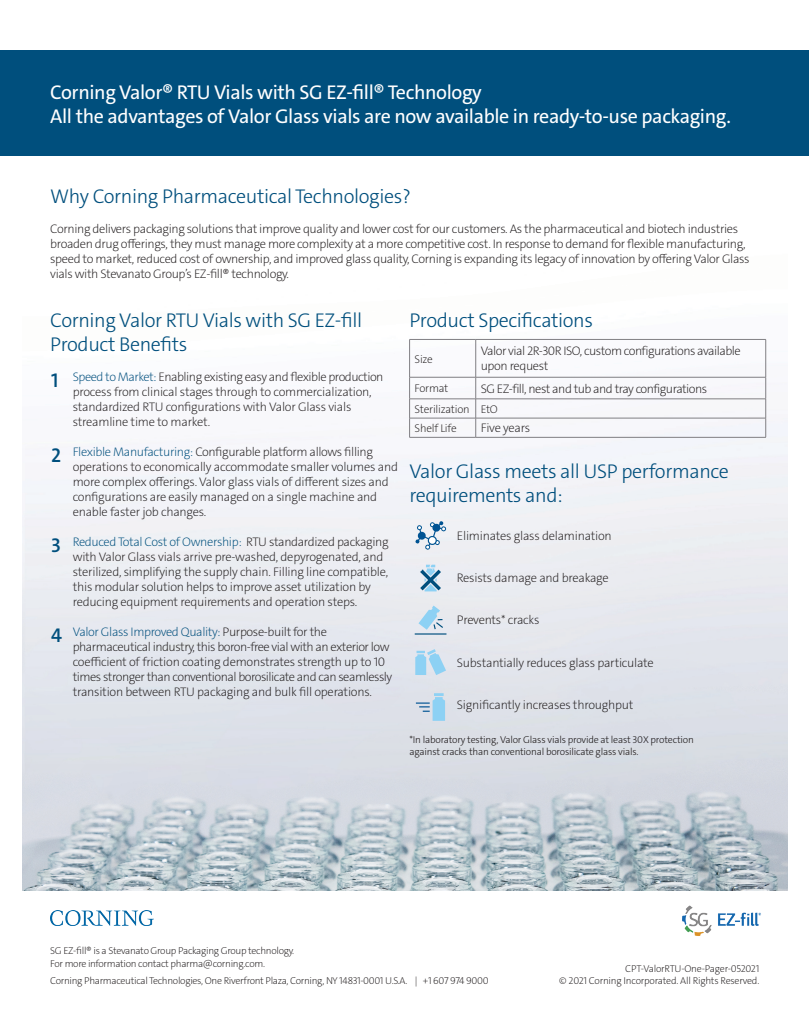
<style>
.page{position:relative;width:810px;height:1035px;background:#fff}
.page>*{position:absolute;margin:0;border:0;box-sizing:border-box;transform-origin:0 0}
.t1{font:300 20px/24px "The Sans C4 s";letter-spacing:-.02em;color:#004f7d}
.t2{font:20px "The Sans C4 s";letter-spacing:-.02em;color:#fff}
.t3{font:600 20px "The Sans C4 s";color:#004f7d}
.t4{font:200 12.5px/15px "The Sans C4 s";letter-spacing:-.03em;color:#231f20}
.t5{font:200 11.25px "The Sans C4 s";letter-spacing:-.02em;color:#231f20}
.t6{font:200 10px "The Sans C4 s";letter-spacing:-.03em;color:#231f20}
.t7{font:300 10px "The Sans C4 s";letter-spacing:-.02em;color:#231f20}
.s1{color:#004f7d}
</style>
<div class="page">
<img style="left:22px;top:50px;width:766px;height:840px">
<div style="left:1px;top:51px;width:808px;height:105px;background:#004f7d"></div>
<hr style="left:409px;top:340px;width:1px;height:37px;background:#807f83">
<hr style="left:476px;top:340px;width:1px;height:37px;background:#807f83">
<hr style="left:476px;top:377px;width:290px;height:1px;background:#807f83">
<hr style="left:476px;top:399px;width:290px;height:1px;background:#807f83">
<hr style="left:766px;top:340px;width:1px;height:37px;background:#807f83">
<hr style="left:409px;top:377px;width:67px;height:1px;background:#807f83">
<hr style="left:409px;top:399px;width:67px;height:1px;background:#807f83">
<hr style="left:409px;top:418px;width:67px;height:1px;background:#807f83">
<svg style="left:409px;top:377px;width:1px;height:60px"></svg>
<hr style="left:409px;top:437px;width:67px;height:1px;background:#807f83">
<hr style="left:476px;top:418px;width:290px;height:1px;background:#807f83">
<svg style="left:476px;top:377px;width:1px;height:60px"></svg>
<hr style="left:476px;top:437px;width:290px;height:1px;background:#807f83">
<hr style="left:409px;top:339px;width:67px;height:1px;background:#807f83">
<hr style="left:476px;top:339px;width:290px;height:1px;background:#807f83">
<svg style="left:766px;top:377px;width:1px;height:60px"></svg>
<img style="left:50px;top:910px;width:103px;height:15px">
<img style="left:682px;top:905px;width:79px;height:31px">
<svg style="left:415px;top:521px;width:31px;height:29px"></svg>
<svg style="left:420px;top:565px;width:21px;height:26px"></svg>
<hr style="left:415px;top:633px;width:31px;height:2px;background:#004f7d">
<svg style="left:418px;top:606px;width:26px;height:25px"></svg>
<svg style="left:415px;top:649px;width:31px;height:26px"></svg>
<svg style="left:416px;top:693px;width:29px;height:28px"></svg>
<p class="t2" style="left:50px;top:80px;width:433px">Corning Valor® RTU Vials with SG EZ-fill® Technology</p>
<p class="t2" style="left:50px;top:104px;width:682px">All the advantages of Valor Glass vials are now available in ready-to-use packaging.</p>
<p class="t1" style="left:50px;top:184px;width:362px">Why Corning Pharmaceutical Technologies?</p>
<p class="t4" style="left:50px;top:221px;width:701px">Corning delivers packaging solutions that improve quality and lower cost for our customers. As the pharmaceutical and biotech industries broaden drug offerings, they must manage more complexity at a more competitive cost. In response to demand for flexible manufacturing, speed to market, reduced cost of ownership, and improved glass quality, Corning is expanding its legacy of innovation by offering Valor Glass vials with Stevanato Group’s EZ-fill® technology.</p>
<p class="t1" style="left:50px;top:308px;width:313px">Corning Valor RTU Vials with SG EZ-fill<br>Product Benefits</p>
<p class="t4" style="left:73px;top:369px;width:312px"><span class="s1">Speed to Market:</span> Enabling existing easy and flexible production process from clinical stages through to commercialization, standardized RTU configurations with Valor Glass vials streamline time to market.</p>
<p class="t4" style="left:73px;top:444px;width:327px"><span class="s1">Flexible Manufacturing:</span> Configurable platform allows filling operations to economically accommodate smaller volumes and more complex offerings. Valor glass vials of different sizes and configurations are easily managed on a single machine and enable faster job changes.</p>
<p class="t4" style="left:73px;top:534px;width:317px"><span class="s1">Reduced Total Cost of Ownership:</span> RTU standardized packaging with Valor Glass vials arrive pre-washed, depyrogenated, and sterilized, simplifying the supply chain. Filling line compatible, this modular solution helps to improve asset utilization by reducing equipment requirements and operation steps.</p>
<p class="t4" style="left:73px;top:624px;width:321px"><span class="s1">Valor Glass Improved Quality:</span> Purpose-built for the pharmaceutical industry, this boron-free vial with an exterior low coefficient of friction coating demonstrates strength up to 10 times stronger than conventional borosilicate and can seamlessly transition between RTU packaging and bulk fill operations.</p>
<p class="t1" style="left:409px;top:308px;width:185px">Product Specifications</p>
<p class="t5" style="left:415px;top:351px;width:20px">Size</p>
<p class="t4" style="left:481px;top:344px;width:262px">Valor vial 2R-30R ISO, custom configurations available upon request</p>
<p class="t5" style="left:415px;top:381px;width:35px">Format</p>
<p class="t4" style="left:481px;top:381px;width:228px">SG EZ-fill, nest and tub and tray configurations</p>
<p class="t5" style="left:415px;top:402px;width:57px">Sterilization</p>
<p class="t5" style="left:481px;top:402px;width:19px">EtO</p>
<p class="t5" style="left:415px;top:421px;width:44px">Shelf Life</p>
<p class="t4" style="left:481px;top:421px;width:51px">Five years</p>
<p class="t3" style="left:51px;top:367px;width:9px">1</p>
<p class="t3" style="left:51px;top:443px;width:12px">2</p>
<p class="t1" style="left:409px;top:459px;width:321px">Valor Glass meets all USP performance requirements and:</p>
<p class="t4" style="left:457px;top:528px;width:156px">Eliminates glass delamination</p>
<p class="t4" style="left:457px;top:570px;width:153px">Resists damage and breakage</p>
<p class="t4" style="left:457px;top:613px;width:84px">Prevents* cracks</p>
<p class="t4" style="left:457px;top:655px;width:199px">Substantially reduces glass particulate</p>
<p class="t4" style="left:457px;top:697px;width:178px">Significantly increases throughput</p>
<p class="t3" style="left:51px;top:533px;width:11px">3</p>
<p class="t3" style="left:51px;top:622px;width:12px">4</p>
<p class="t6" style="left:50px;top:944px;width:245px">SG EZ-fill® is a Stevanato Group Packaging Group technology.</p>
<p class="t6" style="left:50px;top:957px;width:216px">For more information contact pharma@corning.com.</p>
<p class="t7" style="left:409px;top:733px;width:286px">*In laboratory testing, Valor Glass vials provide at least 30X protection</p>
<p class="t7" style="left:409px;top:745px;width:231px">against cracks than conventional borosilicate glass vials.</p>
<p class="t6" style="left:625px;top:962px;width:136px">CPT-ValorRTU-One-Pager-052021</p>
<p class="t6" style="left:50px;top:975px;width:440px">Corning Pharmaceutical Technologies, One Riverfront Plaza, Corning, NY 14831-0001 U.S.A. | +1 607 974 9000</p>
<p class="t6" style="left:559px;top:975px;width:202px">© 2021 Corning Incorporated. All Rights Reserved.</p>
</div>
